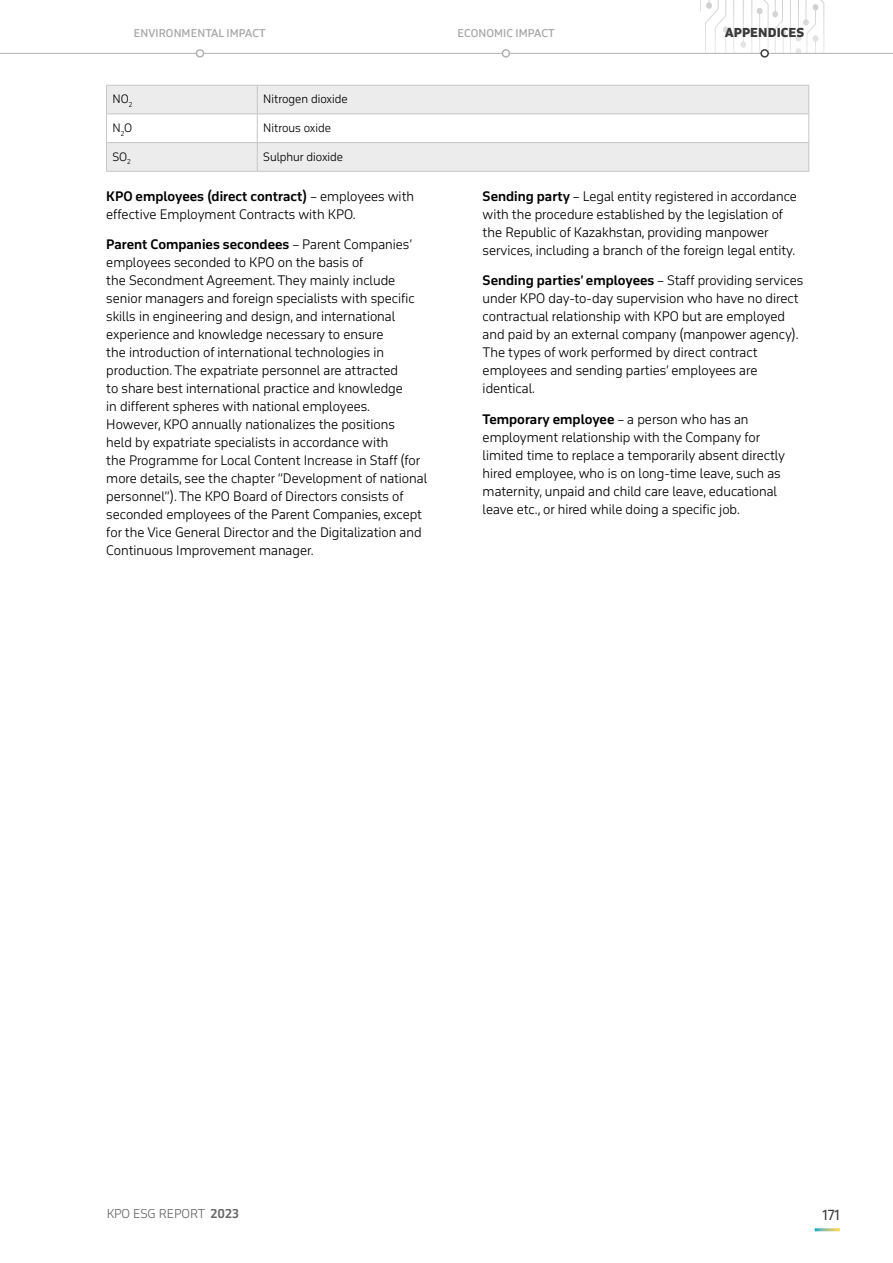
<style>
.page{position:relative;width:893px;height:1263px;background:#fff}
.page>*{position:absolute;margin:0;border:0;box-sizing:border-box;transform-origin:0 0}
.t1{font:13.5px "November LCG";color:#3a3a39}
.t2{font:300 12.75px/18px "November LCG";color:#000}
.t3{font:300 12px "November LCG";color:#000}
.t4{font:900 12px "November LCG";letter-spacing:.01em;color:#3a3a39}
.t5{font:300 11.25px "November LCG";color:#000}
.t6{font:500 10.5px "November LCG";letter-spacing:.01em;color:#a7a7a8}
.s1{font-weight:700}
</style>
<div class="page">
<svg style="left:701px;top:0;width:128px;height:53px"></svg>
<svg style="left:107px;top:86px;width:701px;height:85px;fill:#ececec"></svg>
<hr style="left:106px;top:85px;width:151px;height:1px;background:#c5c6c6">
<hr style="left:257px;top:85px;width:552px;height:1px;background:#c5c6c6">
<hr style="left:106px;top:114px;width:151px;height:1px;background:#c5c6c6">
<hr style="left:257px;top:114px;width:552px;height:1px;background:#c5c6c6">
<hr style="left:106px;top:142px;width:151px;height:1px;background:#c5c6c6">
<svg style="left:106px;top:86px;width:1px;height:85px"></svg>
<hr style="left:257px;top:142px;width:552px;height:1px;background:#c5c6c6">
<svg style="left:257px;top:86px;width:1px;height:85px"></svg>
<svg style="left:808px;top:86px;width:1px;height:85px"></svg>
<hr style="left:106px;top:171px;width:151px;height:1px;background:#c5c6c6">
<hr style="left:257px;top:171px;width:552px;height:1px;background:#c5c6c6">
<hr style="left:0;top:53px;width:893px;height:1px;background:#b1b2b3">
<div style="left:196px;top:50px;width:7px;height:7px;background:#fff;border-radius:50%"></div>
<div style="left:196px;top:49px;width:8px;height:9px;border:2px solid #b1b2b3;border-radius:50%"></div>
<div style="left:502px;top:50px;width:7px;height:7px;background:#fff;border-radius:50%"></div>
<div style="left:502px;top:49px;width:8px;height:9px;border:2px solid #b1b2b3;border-radius:50%"></div>
<div style="left:761px;top:50px;width:7px;height:7px;background:#fff;border-radius:50%"></div>
<div style="left:760px;top:49px;width:9px;height:9px;border:2px solid #3a3a39;border-radius:50%"></div>
<p class="t6" style="left:134px;top:25px;width:133px">ENVIRONMENTAL IMPACT</p>
<p class="t6" style="left:458px;top:25px;width:98px">ECONOMIC IMPACT</p>
<p class="t4" style="left:725px;top:23px;width:81px">APPENDICES</p>
<p class="t5" style="left:112px;top:90px;width:21px">NO<sub>2</sub></p>
<p class="t5" style="left:263px;top:90px;width:86px">Nitrogen dioxide</p>
<p class="t5" style="left:112px;top:119px;width:21px">N<sub>2</sub>O</p>
<p class="t5" style="left:263px;top:119px;width:69px">Nitrous oxide</p>
<p class="t5" style="left:112px;top:148px;width:20px">SO<sub>2</sub></p>
<p class="t5" style="left:263px;top:148px;width:81px">Sulphur dioxide</p>
<p class="t2" style="left:106px;top:186px;width:309px"><span class="s1">KPO employees (direct contract)</span> – employees with effective Employment Contracts with KPO.</p>
<p class="t2" style="left:106px;top:235px;width:322px"><span class="s1">Parent Companies secondees</span> – Parent Companies’ employees seconded to KPO on the basis of<br>the Secondment Agreement. They mainly include senior managers and foreign specialists with specific skills in engineering and design, and international experience and knowledge necessary to ensure<br>the introduction of international technologies in production. The expatriate personnel are attracted<br>to share best international practice and knowledge<br>in different spheres with national employees.<br>However, KPO annually nationalizes the positions<br>held by expatriate specialists in accordance with<br>the Programme for Local Content Increase in Staff (for more details, see the chapter “Development of national personnel”). The KPO Board of Directors consists of seconded employees of the Parent Companies, except for the Vice General Director and the Digitalization and Continuous Improvement manager.</p>
<p class="t2" style="left:483px;top:187px;width:316px"><span class="s1">Sending party</span> – Legal entity registered in accordance with the procedure established by the legislation of the Republic of Kazakhstan, providing manpower services, including a branch of the foreign legal entity.</p>
<p class="t2" style="left:483px;top:271px;width:322px"><span class="s1">Sending parties’ employees</span> – Staff providing services under KPO day-to-day supervision who have no direct contractual relationship with KPO but are employed and paid by an external company (manpower agency).<br>The types of work performed by direct contract employees and sending parties’ employees are identical.</p>
<p class="t2" style="left:483px;top:410px;width:304px"><span class="s1">Temporary employee</span> – a person who has an employment relationship with the Company for limited time to replace a temporarily absent directly hired employee, who is on long-time leave, such as maternity, unpaid and child care leave, educational leave etc., or hired while doing a specific job.</p>
<p class="t3" style="left:106px;top:1204px;width:134px">KPO ESG REPORT <span class="s1">2023</span></p>
<p class="t1" style="left:822px;top:1204px;width:19px">171</p>
</div>
